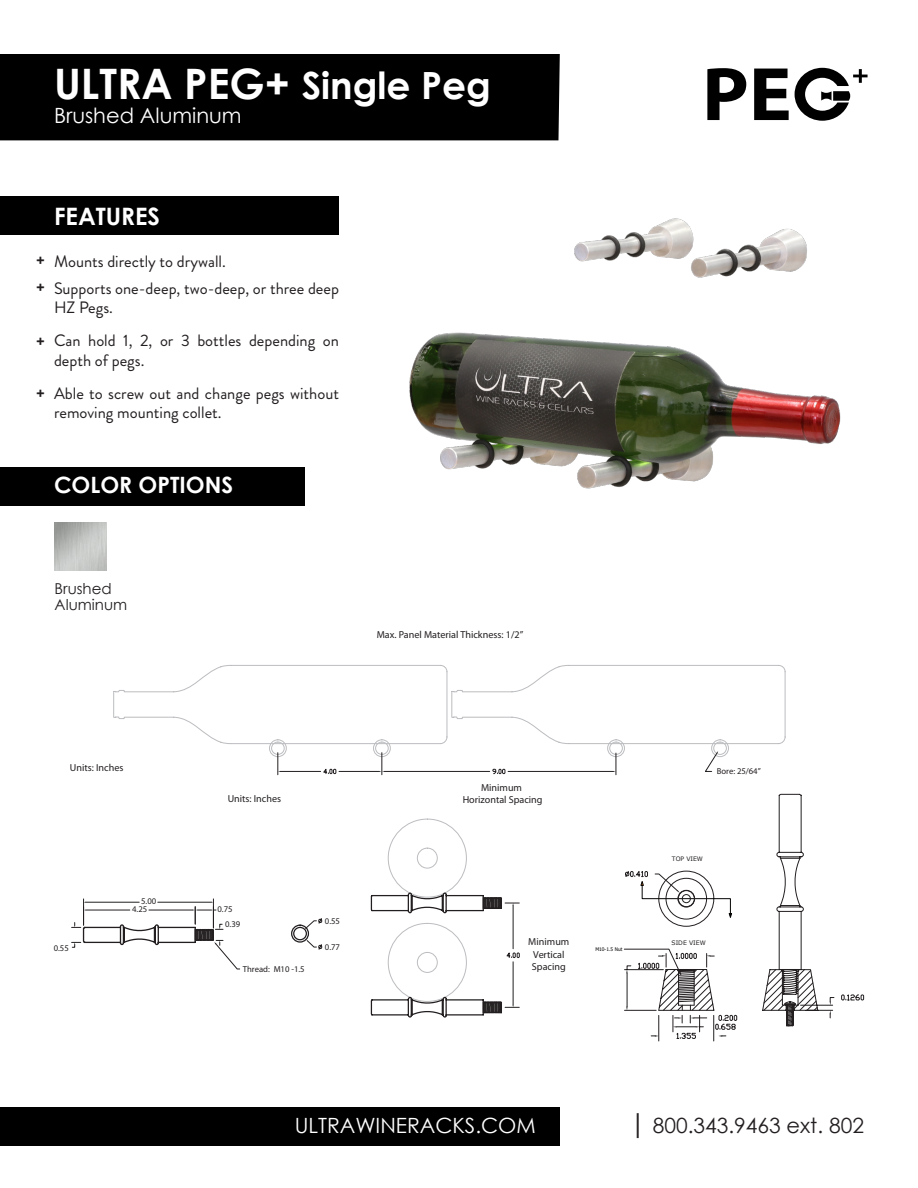
<style>
.page{position:relative;width:918px;height:1188px;background:#fff}
.page>*{position:absolute;margin:0;border:0;box-sizing:border-box;transform-origin:0 0}
.t1{font:700 42px "Century Gothic";color:#fff}
.t2{font:700 24px "Century Gothic";color:#fff}
.t3{font:700 22.5px "Century Gothic";color:#fff}
.t4{font:21px "Century Gothic";color:#fff}
.t5{font:21px "Century Gothic";color:#231f20}
.t6{font:16.5px/19.5px "Brandon Grotesque";color:#231f20}
.t7{font:900 16.5px "Brandon Grotesque";color:#231f20}
.t8{font:15px "Century Gothic";color:#231f20}
.t9{font:10.2px/12.1px "Myriad Pro";color:#231f20;text-align:center}
.t10{font:8.7px/14.5px "Myriad Pro";color:#231f20}
.t11{font:6.15px "Verdana";color:#231f20}
.t12{font:4.95px "Tahoma";color:#040503}
.s1{font-size:37.5px}
.s2{font-size:27px}
</style>
<div class="page">
<div style="left:0;top:197px;width:339px;height:38px;background:#000"></div>
<div style="left:0;top:467px;width:304px;height:38px;background:#000"></div>
<div style="left:0;top:54px;width:560px;height:86px;background:#000"></div>
<img style="left:409px;top:332px;width:432px;height:157px">
<svg style="left:113px;top:665px;width:673px;height:79px"></svg>
<hr style="left:231px;top:743px;width:209px;height:1px;background:#bcbdc0">
<hr style="left:384px;top:771px;width:106px;height:1px;background:#231f20">
<hr style="left:508px;top:771px;width:106px;height:1px;background:#231f20">
<svg style="left:269px;top:739px;width:122px;height:36px"></svg>
<svg style="left:492px;top:768px;width:14px;height:7px"></svg>
<svg style="left:607px;top:739px;width:122px;height:36px"></svg>
<svg style="left:370px;top:818px;width:150px;height:200px"></svg>
<div style="left:293px;top:927px;width:14px;height:13px;border:1px solid #231f20;border-radius:50%"></div>
<svg style="left:305px;top:918px;width:18px;height:12px"></svg>
<div style="left:291px;top:925px;width:18px;height:18px;border:1px solid #231f20;border-radius:50%"></div>
<svg style="left:306px;top:939px;width:17px;height:11px"></svg>
<svg style="left:71px;top:899px;width:169px;height:70px"></svg>
<svg style="left:624px;top:793px;width:240px;height:249px"></svg>
<img style="left:55px;top:522px;width:52px;height:48px">
<img style="left:574px;top:218px;width:233px;height:60px">
<div style="left:0;top:1107px;width:560px;height:39px;background:#000"></div>
<svg style="left:707px;top:68px;width:39px;height:52px"></svg>
<svg style="left:754px;top:69px;width:35px;height:51px"></svg>
<svg style="left:795px;top:68px;width:73px;height:53px"></svg>
<p class="t1" style="left:54px;top:52px;width:438px">ULTRA PEG+ <span class="s1">Single Peg</span></p>
<p class="t4" style="left:54px;top:101px;width:189px">Brushed Aluminum</p>
<p class="t7" style="left:36px;top:249px;width:10px">+</p>
<p class="t7" style="left:36px;top:276px;width:10px">+</p>
<p class="t7" style="left:36px;top:330px;width:10px">+</p>
<p class="t7" style="left:36px;top:382px;width:10px">+</p>
<p class="t2" style="left:54px;top:198px;width:108px">FEATURES</p>
<p class="t6" style="left:54px;top:252px;width:173px">Mounts directly to drywall.</p>
<p class="t6" style="left:54px;top:279px;width:287px">Supports one-deep, two-deep, or three deep<br>HZ Pegs.</p>
<p class="t6" style="left:54px;top:331px;width:287px">Can hold 1, 2, or 3 bottles depending on depth of pegs.</p>
<p class="t6" style="left:54px;top:384px;width:286px">Able to screw out and change pegs without removing mounting collet.</p>
<p class="t3" style="left:54px;top:468px;width:181px">COLOR OPTIONS</p>
<p class="t8" style="left:55px;top:578px;width:59px">Brushed</p>
<p class="t8" style="left:55px;top:594px;width:74px">Aluminum</p>
<p class="t9" style="left:377px;top:629px;width:148px">Max. Panel Material Thickness: 1/2”</p>
<p class="t9" style="left:70px;top:762px;width:55px">Units: Inches</p>
<p class="t9" style="left:481px;top:781px;width:43px">Minimum</p>
<p class="t9" style="left:228px;top:792px;width:55px">Units: Inches</p>
<p class="t9" style="left:463px;top:793px;width:81px">Horizontal Spacing</p>
<p class="t10" style="left:141px;top:894px;width:17px">5.00</p>
<p class="t10" style="left:132px;top:902px;width:17px">4.25</p>
<p class="t10" style="left:225px;top:902px;width:17px;text-indent:-8px">0.75<br>0.39</p>
<p class="t10" style="left:325px;top:913px;width:17px">0.55</p>
<p class="t10" style="left:54px;top:940px;width:17px">0.55</p>
<p class="t10" style="left:325px;top:939px;width:17px">0.77</p>
<p class="t9" style="left:528px;top:936px;width:43px">Minimum<br>Vertical</p>
<p class="t10" style="left:243px;top:961px;width:63px">Thread: M10 -1.5</p>
<p class="t9" style="left:532px;top:960px;width:35px">Spacing</p>
<p class="t12" style="left:595px;top:945px;width:28px">M10-1.5 Nut</p>
<p class="t10" style="left:717px;top:763px;width:46px">Bore: 25/64”</p>
<p class="t11" style="left:672px;top:854px;width:33px">TOP VIEW</p>
<p class="t11" style="left:672px;top:939px;width:36px">SIDE VIEW</p>
<p class="t4" style="left:295px;top:1111px;width:243px">ULTRAWINERACKS.COM</p>
<p class="t5" style="left:629px;top:1111px;width:237px"><span class="s2">|</span> 800.343.9463 ext. 802</p>
</div>
